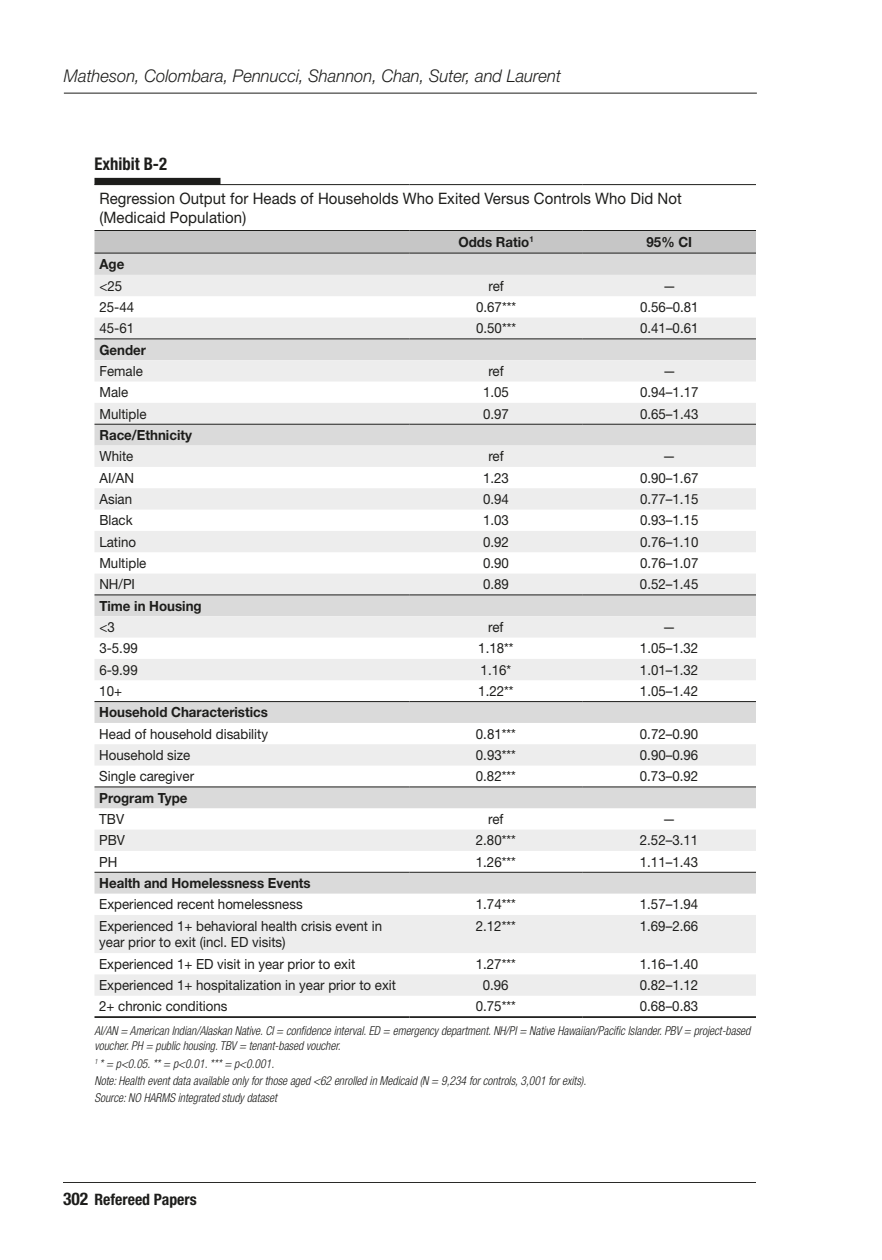
<style>
.page{position:relative;width:882px;height:1260px;background:#fff}
.page>*{position:absolute;margin:0;border:0;box-sizing:border-box;transform-origin:0 0}
.t1{font:italic 300 17.5px "Helvetica Neue LT Std";color:#1d1d1b;scale:.95 1}
.t2{font:700 condensed 17.5px "Helvetica Neue LT Std";color:#1d1d1b;scale:.95 1}
.t3{font:15.75px/18.9px "Helvetica Neue LT Std";letter-spacing:.005em;color:#1d1d1b;scale:.95 1}
.t4{font:700 condensed 15.75px "Helvetica Neue LT Std";color:#1d1d1b}
.t5{font:14px/16.8px "Helvetica Neue LT Std";color:#1d1d1b;scale:.95 1}
.t6{font:700 14px "Helvetica Neue LT Std";color:#1d1d1b;scale:.95 1}
.t7{font:italic 300 condensed 12.25px/14.9px "Helvetica Neue LT Std";color:#1d1d1b;scale:.95 1}
.s1{font-size:17.5px}
</style>
<div class="page">
<hr style="left:64px;top:93px;width:693px;height:1px;background:#1d1d1b">
<hr style="left:63px;top:1182px;width:693px;height:1px;background:#1d1d1b">
<div style="left:94px;top:178px;width:126px;height:7px;background:#1d1d1b"></div>
<div style="left:94px;top:231px;width:662px;height:22px;background:#c6c6c6"></div>
<div style="left:94px;top:254px;width:662px;height:21px;background:#dadada"></div>
<svg style="left:94px;top:275px;width:662px;height:721px"></svg>
<hr style="left:94px;top:184px;width:316px;height:1px;background:#1d1d1b">
<hr style="left:410px;top:184px;width:173px;height:1px;background:#1d1d1b">
<hr style="left:583px;top:184px;width:173px;height:1px;background:#1d1d1b">
<hr style="left:94px;top:230px;width:316px;height:1px;background:#1d1d1b">
<hr style="left:410px;top:230px;width:173px;height:1px;background:#1d1d1b">
<hr style="left:583px;top:230px;width:173px;height:1px;background:#1d1d1b">
<hr style="left:94px;top:253px;width:316px;height:1px;background:#1d1d1b">
<hr style="left:410px;top:253px;width:173px;height:1px;background:#1d1d1b">
<hr style="left:583px;top:253px;width:173px;height:1px;background:#1d1d1b">
<hr style="left:94px;top:1016px;width:316px;height:2px;background:#1d1d1b">
<hr style="left:410px;top:1016px;width:173px;height:2px;background:#1d1d1b">
<hr style="left:583px;top:1016px;width:173px;height:2px;background:#1d1d1b">
<hr style="left:94px;top:338px;width:316px;height:1px;background:#1d1d1b">
<hr style="left:410px;top:338px;width:173px;height:1px;background:#1d1d1b">
<hr style="left:583px;top:338px;width:173px;height:1px;background:#1d1d1b">
<hr style="left:94px;top:424px;width:316px;height:1px;background:#1d1d1b">
<hr style="left:410px;top:424px;width:173px;height:1px;background:#1d1d1b">
<hr style="left:583px;top:424px;width:173px;height:1px;background:#1d1d1b">
<hr style="left:94px;top:594px;width:316px;height:1px;background:#1d1d1b">
<hr style="left:410px;top:594px;width:173px;height:1px;background:#1d1d1b">
<hr style="left:583px;top:594px;width:173px;height:1px;background:#1d1d1b">
<hr style="left:94px;top:701px;width:316px;height:1px;background:#1d1d1b">
<hr style="left:410px;top:701px;width:173px;height:1px;background:#1d1d1b">
<hr style="left:583px;top:701px;width:173px;height:1px;background:#1d1d1b">
<hr style="left:94px;top:786px;width:316px;height:1px;background:#1d1d1b">
<hr style="left:410px;top:786px;width:173px;height:1px;background:#1d1d1b">
<hr style="left:583px;top:786px;width:173px;height:1px;background:#1d1d1b">
<hr style="left:94px;top:872px;width:316px;height:1px;background:#1d1d1b">
<hr style="left:410px;top:872px;width:173px;height:1px;background:#1d1d1b">
<hr style="left:583px;top:872px;width:173px;height:1px;background:#1d1d1b">
<p class="t1" style="left:64px;top:66px;width:525px">Matheson, Colombara, Pennucci, Shannon, Chan, Suter, and Laurent</p>
<p class="t2" style="left:94px;top:153px;width:78px">Exhibit B-2</p>
<p class="t3" style="left:100px;top:188px;width:614px">Regression Output for Heads of Households Who Exited Versus Controls Who Did Not (Medicaid Population)</p>
<p class="t6" style="left:459px;top:233px;width:81px">Odds Ratio<sup>1</sup></p>
<p class="t6" style="left:647px;top:233px;width:49px">95% CI</p>
<p class="t6" style="left:100px;top:256px;width:28px">Age</p>
<p class="t5" style="left:100px;top:277px;width:25px">&lt;25</p>
<p class="t5" style="left:488px;top:277px;width:18px">ref</p>
<p class="t5" style="left:663px;top:277px;width:16px">—</p>
<p class="t5" style="left:100px;top:298px;width:38px">25-44</p>
<p class="t5" style="left:476px;top:298px;width:44px">0.67***</p>
<p class="t5" style="left:640px;top:298px;width:63px">0.56–0.81</p>
<p class="t5" style="left:100px;top:320px;width:38px">45-61</p>
<p class="t5" style="left:476px;top:320px;width:44px">0.50***</p>
<p class="t5" style="left:640px;top:320px;width:63px">0.41–0.61</p>
<p class="t6" style="left:99px;top:341px;width:50px">Gender</p>
<p class="t5" style="left:99px;top:362px;width:47px">Female</p>
<p class="t5" style="left:488px;top:362px;width:18px">ref</p>
<p class="t5" style="left:663px;top:362px;width:16px">—</p>
<p class="t5" style="left:99px;top:384px;width:32px">Male</p>
<p class="t5" style="left:483px;top:384px;width:29px">1.05</p>
<p class="t5" style="left:640px;top:384px;width:63px">0.94–1.17</p>
<p class="t5" style="left:99px;top:405px;width:51px">Multiple</p>
<p class="t5" style="left:483px;top:405px;width:29px">0.97</p>
<p class="t5" style="left:640px;top:405px;width:63px">0.65–1.43</p>
<p class="t6" style="left:99px;top:426px;width:99px">Race/Ethnicity</p>
<p class="t5" style="left:99px;top:448px;width:37px">White</p>
<p class="t5" style="left:488px;top:448px;width:18px">ref</p>
<p class="t5" style="left:663px;top:448px;width:16px">—</p>
<p class="t5" style="left:99px;top:469px;width:38px">AI/AN</p>
<p class="t5" style="left:483px;top:469px;width:29px">1.23</p>
<p class="t5" style="left:640px;top:469px;width:63px">0.90–1.67</p>
<p class="t5" style="left:99px;top:490px;width:36px">Asian</p>
<p class="t5" style="left:483px;top:490px;width:29px">0.94</p>
<p class="t5" style="left:640px;top:490px;width:63px">0.77–1.15</p>
<p class="t5" style="left:99px;top:512px;width:36px">Black</p>
<p class="t5" style="left:483px;top:512px;width:29px">1.03</p>
<p class="t5" style="left:640px;top:512px;width:63px">0.93–1.15</p>
<p class="t5" style="left:99px;top:533px;width:40px">Latino</p>
<p class="t5" style="left:483px;top:533px;width:29px">0.92</p>
<p class="t5" style="left:640px;top:533px;width:63px">0.76–1.10</p>
<p class="t5" style="left:99px;top:554px;width:51px">Multiple</p>
<p class="t5" style="left:483px;top:554px;width:29px">0.90</p>
<p class="t5" style="left:640px;top:554px;width:63px">0.76–1.07</p>
<p class="t5" style="left:99px;top:576px;width:39px">NH/PI</p>
<p class="t5" style="left:483px;top:576px;width:29px">0.89</p>
<p class="t5" style="left:640px;top:576px;width:63px">0.52–1.45</p>
<p class="t6" style="left:99px;top:597px;width:109px">Time in Housing</p>
<p class="t5" style="left:99px;top:618px;width:18px">&lt;3</p>
<p class="t5" style="left:488px;top:618px;width:18px">ref</p>
<p class="t5" style="left:663px;top:618px;width:16px">—</p>
<p class="t5" style="left:99px;top:640px;width:42px">3-5.99</p>
<p class="t5" style="left:478px;top:640px;width:39px">1.18**</p>
<p class="t5" style="left:640px;top:640px;width:63px">1.05–1.32</p>
<p class="t5" style="left:99px;top:661px;width:42px">6-9.99</p>
<p class="t5" style="left:481px;top:661px;width:34px">1.16*</p>
<p class="t5" style="left:640px;top:661px;width:63px">1.01–1.32</p>
<p class="t5" style="left:99px;top:682px;width:25px">10+</p>
<p class="t5" style="left:478px;top:682px;width:39px">1.22**</p>
<p class="t5" style="left:640px;top:682px;width:63px">1.05–1.42</p>
<p class="t6" style="left:99px;top:704px;width:179px">Household Characteristics</p>
<p class="t5" style="left:99px;top:725px;width:179px">Head of household disability</p>
<p class="t5" style="left:476px;top:725px;width:44px">0.81***</p>
<p class="t5" style="left:640px;top:725px;width:63px">0.72–0.90</p>
<p class="t5" style="left:99px;top:746px;width:97px">Household size</p>
<p class="t5" style="left:476px;top:746px;width:44px">0.93***</p>
<p class="t5" style="left:640px;top:746px;width:63px">0.90–0.96</p>
<p class="t5" style="left:99px;top:768px;width:101px">Single caregiver</p>
<p class="t5" style="left:476px;top:768px;width:44px">0.82***</p>
<p class="t5" style="left:640px;top:768px;width:63px">0.73–0.92</p>
<p class="t6" style="left:99px;top:789px;width:94px">Program Type</p>
<p class="t5" style="left:99px;top:810px;width:28px">TBV</p>
<p class="t5" style="left:488px;top:810px;width:18px">ref</p>
<p class="t5" style="left:662px;top:810px;width:16px">—</p>
<p class="t5" style="left:99px;top:832px;width:29px">PBV</p>
<p class="t5" style="left:476px;top:832px;width:44px">2.80***</p>
<p class="t5" style="left:640px;top:832px;width:63px">2.52–3.11</p>
<p class="t5" style="left:99px;top:853px;width:21px">PH</p>
<p class="t5" style="left:476px;top:853px;width:44px">1.26***</p>
<p class="t5" style="left:640px;top:853px;width:63px">1.11–1.43</p>
<p class="t6" style="left:99px;top:874px;width:224px">Health and Homelessness Events</p>
<p class="t5" style="left:99px;top:896px;width:216px">Experienced recent homelessness</p>
<p class="t5" style="left:476px;top:896px;width:44px">1.74***</p>
<p class="t5" style="left:640px;top:896px;width:63px">1.57–1.94</p>
<p class="t5" style="left:99px;top:917px;width:299px">Experienced 1+ behavioral health crisis event in year prior to exit (incl. ED visits)</p>
<p class="t5" style="left:476px;top:917px;width:44px">2.12***</p>
<p class="t5" style="left:640px;top:917px;width:63px">1.69–2.66</p>
<p class="t5" style="left:99px;top:955px;width:271px">Experienced 1+ ED visit in year prior to exit</p>
<p class="t5" style="left:476px;top:955px;width:44px">1.27***</p>
<p class="t5" style="left:640px;top:955px;width:63px">1.16–1.40</p>
<p class="t5" style="left:99px;top:977px;width:314px">Experienced 1+ hospitalization in year prior to exit</p>
<p class="t5" style="left:483px;top:977px;width:29px">0.96</p>
<p class="t5" style="left:640px;top:977px;width:63px">0.82–1.12</p>
<p class="t5" style="left:99px;top:998px;width:137px">2+ chronic conditions</p>
<p class="t5" style="left:476px;top:998px;width:44px">0.75***</p>
<p class="t5" style="left:640px;top:998px;width:63px">0.68–0.83</p>
<p class="t7" style="left:94px;top:1024px;width:692px">AI/AN = American Indian/Alaskan Native. CI = confidence interval. ED = emergency department. NH/PI = Native Hawaiian/Pacific Islander. PBV = project-based voucher. PH = public housing. TBV = tenant-based voucher.</p>
<p class="t7" style="left:94px;top:1056px;width:191px"><sup>1</sup> * = p&lt;0.05. ** = p&lt;0.01. *** = p&lt;0.001.</p>
<p class="t7" style="left:94px;top:1074px;width:519px">Note: Health event data available only for those aged &lt;62 enrolled in Medicaid (N = 9,234 for controls, 3,001 for exits).</p>
<p class="t7" style="left:94px;top:1091px;width:194px">Source: NO HARMS integrated study dataset</p>
<p class="t4" style="left:63px;top:1190px;width:135px"><span class="s1">302</span> Refereed Papers</p>
</div>
